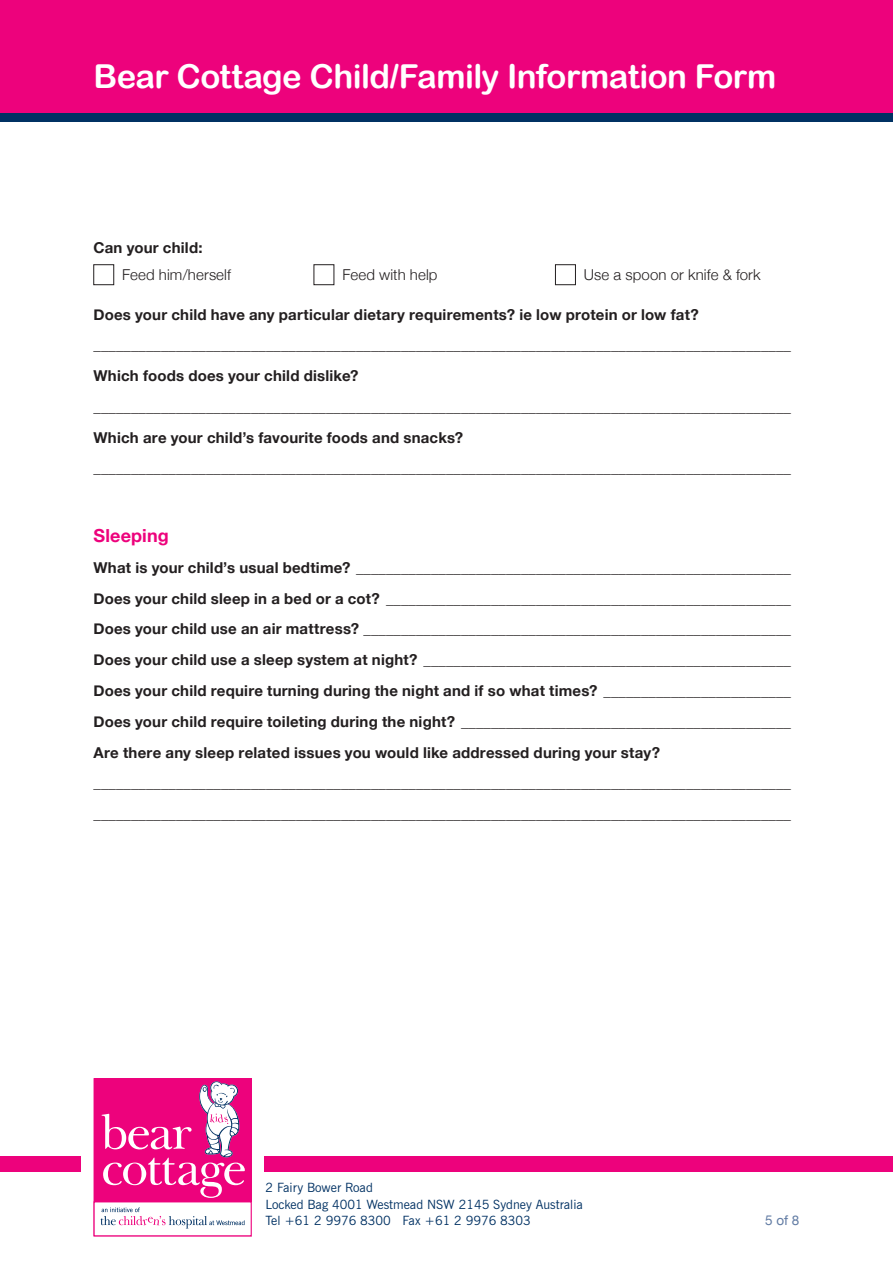
<style>
.page{position:relative;width:893px;height:1263px;background:#fff}
.page>*{position:absolute;margin:0;border:0;box-sizing:border-box;transform-origin:0 0}
.t1{font:33px "Arial Rounded MT Bold";letter-spacing:-.015em;color:#fff}
.Body{font:700 18px "Helvetica Neue";letter-spacing:.005em;color:#ed027c}
.Body-2{font:700 15px "Helvetica Neue";letter-spacing:.015em;color:#231f20}
.Body-3{font:300 15px "Helvetica Neue";letter-spacing:.01em;color:#231f20}
.t2{font:13.5px "Helvetica Neue";color:#627ca4}
.t3{font:12.75px/16.5px "News Gothic BT";color:#003163}
</style>
<div class="page">
<div style="left:0;top:1156px;width:893px;height:15px;background:#ed027c"></div>
<div style="left:0;top:112px;width:893px;height:9px;background:#003163"></div>
<div style="left:0;top:0;width:893px;height:112px;background:#ed027c"></div>
<div style="left:81px;top:1066px;width:183px;height:183px;background:#fff"></div>
<div style="left:94px;top:1079px;width:157px;height:157px;background:#ed027c"></div>
<div style="left:94px;top:1078px;width:158px;height:158px;border:1px solid #ed027c"></div>
<div style="left:94px;top:1202px;width:157px;height:34px;background:#fff"></div>
<div style="left:94px;top:1201px;width:158px;height:35px;border:1px solid #ed027c"></div>
<svg style="left:101px;top:1207px;width:144px;height:21px"></svg>
<svg style="left:102px;top:1081px;width:143px;height:117px"></svg>
<div style="left:94px;top:264px;width:20px;height:21px;border:1px solid #231f20"></div>
<div style="left:314px;top:264px;width:20px;height:21px;border:1px solid #231f20"></div>
<div style="left:555px;top:264px;width:21px;height:21px;border:1px solid #231f20"></div>
<h1 class="t1" style="left:94px;top:57px;width:684px">Bear Cottage Child/Family Information Form</h1>
<p class="Body-2" style="left:94px;top:236px;width:110px">Can your child:</p>
<p class="Body-3" style="left:122px;top:263px;width:110px">Feed him/herself</p>
<p class="Body-3" style="left:342px;top:263px;width:97px">Feed with help</p>
<p class="Body-3" style="left:584px;top:263px;width:178px">Use a spoon or knife &amp; fork</p>
<p class="Body-2" style="left:94px;top:303px;width:607px">Does your child have any particular dietary requirements? ie low protein or low fat?</p>
<p class="Body-2" style="left:94px;top:333px;width:699px">_____________________________________________________________________________________________</p>
<p class="Body-2" style="left:94px;top:364px;width:267px">Which foods does your child dislike?</p>
<p class="Body-3" style="left:94px;top:394px;width:699px">_____________________________________________________________________________________________</p>
<p class="Body-2" style="left:94px;top:426px;width:371px">Which are your child’s favourite foods and snacks?</p>
<p class="Body-2" style="left:94px;top:456px;width:699px">_____________________________________________________________________________________________</p>
<p class="Body" style="left:94px;top:522px;width:77px">Sleeping</p>
<p class="Body-2" style="left:94px;top:556px;width:699px">What is your child’s usual bedtime? __________________________________________________________</p>
<p class="Body-2" style="left:94px;top:587px;width:699px">Does your child sleep in a bed or a cot? ______________________________________________________</p>
<p class="Body-2" style="left:94px;top:617px;width:699px">Does your child use an air mattress? _________________________________________________________</p>
<p class="Body-2" style="left:94px;top:648px;width:699px">Does your child use a sleep system at night? _________________________________________________</p>
<p class="Body-2" style="left:94px;top:679px;width:699px">Does your child require turning during the night and if so what times? _________________________</p>
<p class="Body-2" style="left:94px;top:710px;width:699px">Does your child require toileting during the night? ____________________________________________</p>
<p class="Body-2" style="left:94px;top:740px;width:568px">Are there any sleep related issues you would like addressed during your stay?</p>
<p class="Body-2" style="left:94px;top:771px;width:699px">_____________________________________________________________________________________________</p>
<p class="Body-2" style="left:94px;top:802px;width:699px">_____________________________________________________________________________________________</p>
<p class="t3" style="left:266px;top:1179px;width:319px">2 Fairy Bower Road<br>Locked Bag 4001 Westmead NSW 2145 Sydney Australia<br>Tel +61 2 9976 8300 Fax +61 2 9976 8303</p>
<p class="t2" style="left:765px;top:1211px;width:36px">5 of 8</p>
</div>
